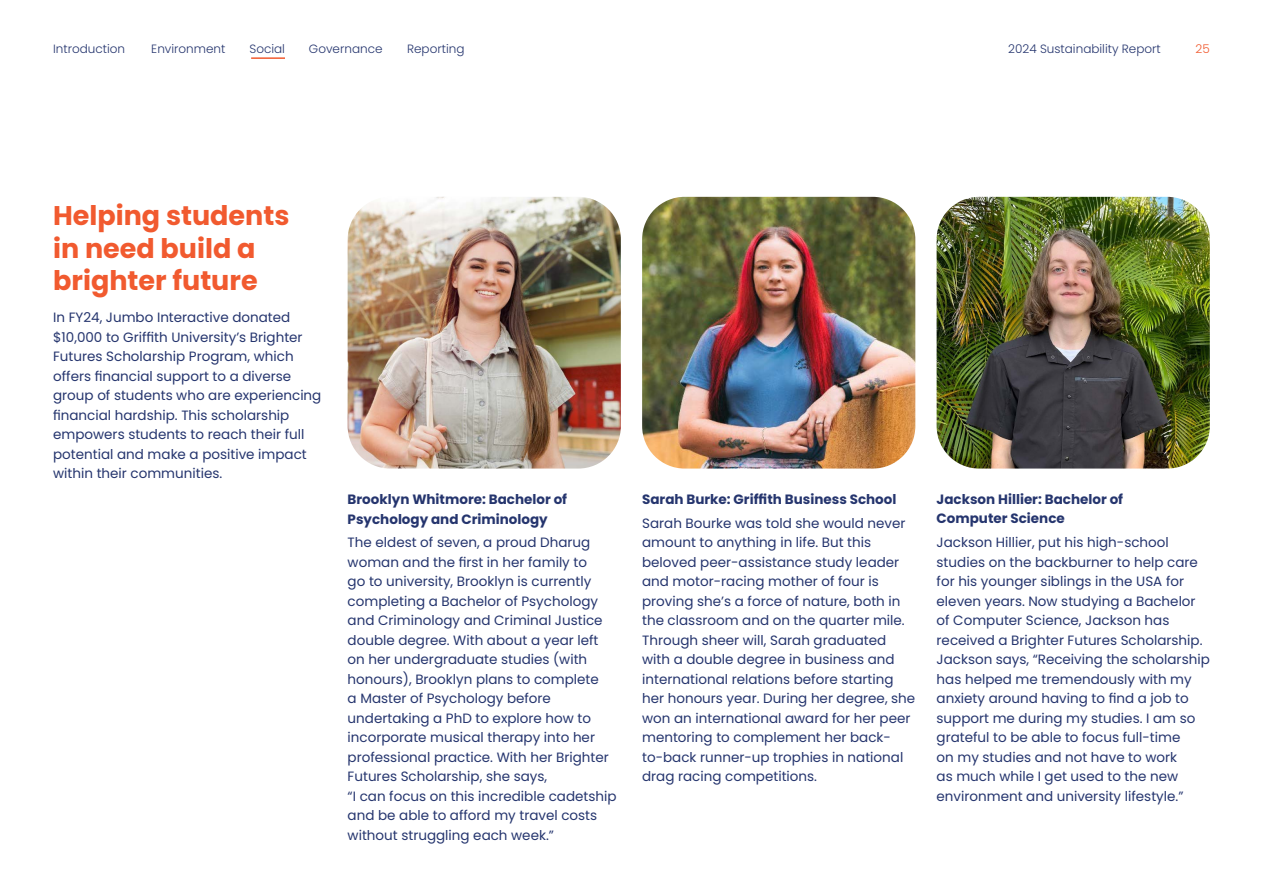
<style>
.page{position:relative;width:1263px;height:893px;background:#fff}
.page>*{position:absolute;margin:0;border:0;box-sizing:border-box;transform-origin:0 0}
.t1{font:700 27px/32.4px "Poppins";color:#f15a2f}
.t2{font:13.5px/19.5px "Poppins";color:#25356e}
.t3{font:700 13.5px/19.5px "Poppins";color:#25356e}
.t4{font:300 12px "Poppins";color:#25356e}
.t5{font:300 12px "Poppins";color:#f15a2f}
</style>
<div class="page">
<img style="left:348px;top:197px;width:273px;height:272px">
<img style="left:936px;top:197px;width:274px;height:272px">
<img style="left:642px;top:197px;width:273px;height:272px">
<hr style="left:251px;top:57px;width:34px;height:2px;background:#f15a2f">
<p class="t4" style="left:53px;top:42px;width:74px">Introduction</p>
<p class="t4" style="left:151px;top:42px;width:76px">Environment</p>
<p class="t4" style="left:249px;top:42px;width:37px">Social</p>
<p class="t4" style="left:309px;top:42px;width:75px">Governance</p>
<p class="t4" style="left:407px;top:42px;width:59px">Reporting</p>
<p class="t4" style="left:1008px;top:42px;width:154px">2024 Sustainability Report</p>
<p class="t5" style="left:1195px;top:42px;width:16px">25</p>
<h1 class="t1" style="left:53px;top:200px;width:238px">Helping students in need build a brighter future</h1>
<p class="t2" style="left:53px;top:308px;width:270px">In FY24, Jumbo Interactive donated $10,000 to Griffith University’s Brighter Futures Scholarship Program, which offers financial support to a diverse group of students who are experiencing financial hardship. This scholarship empowers students to reach their full potential and make a positive impact within their communities.</p>
<p class="t3" style="left:348px;top:490px;width:221px">Brooklyn Whitmore: Bachelor of<br>Psychology and Criminology</p>
<p class="t2" style="left:348px;top:533px;width:270px">The eldest of seven, a proud Dharug woman and the first in her family to<br>go to university, Brooklyn is currently completing a Bachelor of Psychology and Criminology and Criminal Justice double degree. With about a year left on her undergraduate studies (with honours), Brooklyn plans to complete<br>a Master of Psychology before undertaking a PhD to explore how to incorporate musical therapy into her professional practice. With her Brighter Futures Scholarship, she says,<br>“I can focus on this incredible cadetship and be able to afford my travel costs without struggling each week.”</p>
<p class="t3" style="left:642px;top:489px;width:256px">Sarah Burke: Griffith Business School</p>
<p class="t2" style="left:642px;top:513px;width:275px">Sarah Bourke was told she would never amount to anything in life. But this beloved peer-assistance study leader and motor-racing mother of four is proving she’s a force of nature, both in the classroom and on the quarter mile.<br>Through sheer will, Sarah graduated with a double degree in business and international relations before starting her honours year. During her degree, she won an international award for her peer mentoring to complement her back&shy;to-back runner-up trophies in national drag racing competitions.</p>
<p class="t3" style="left:936px;top:489px;width:188px">Jackson Hillier: Bachelor of<br>Computer Science</p>
<p class="t2" style="left:936px;top:533px;width:275px">Jackson Hillier, put his high-school studies on the backburner to help care for his younger siblings in the USA for eleven years. Now studying a Bachelor of Computer Science, Jackson has received a Brighter Futures Scholarship.<br>Jackson says, “Receiving the scholarship has helped me tremendously with my anxiety around having to find a job to support me during my studies. I am so grateful to be able to focus full-time<br>on my studies and not have to work<br>as much while I get used to the new environment and university lifestyle.”</p>
</div>
